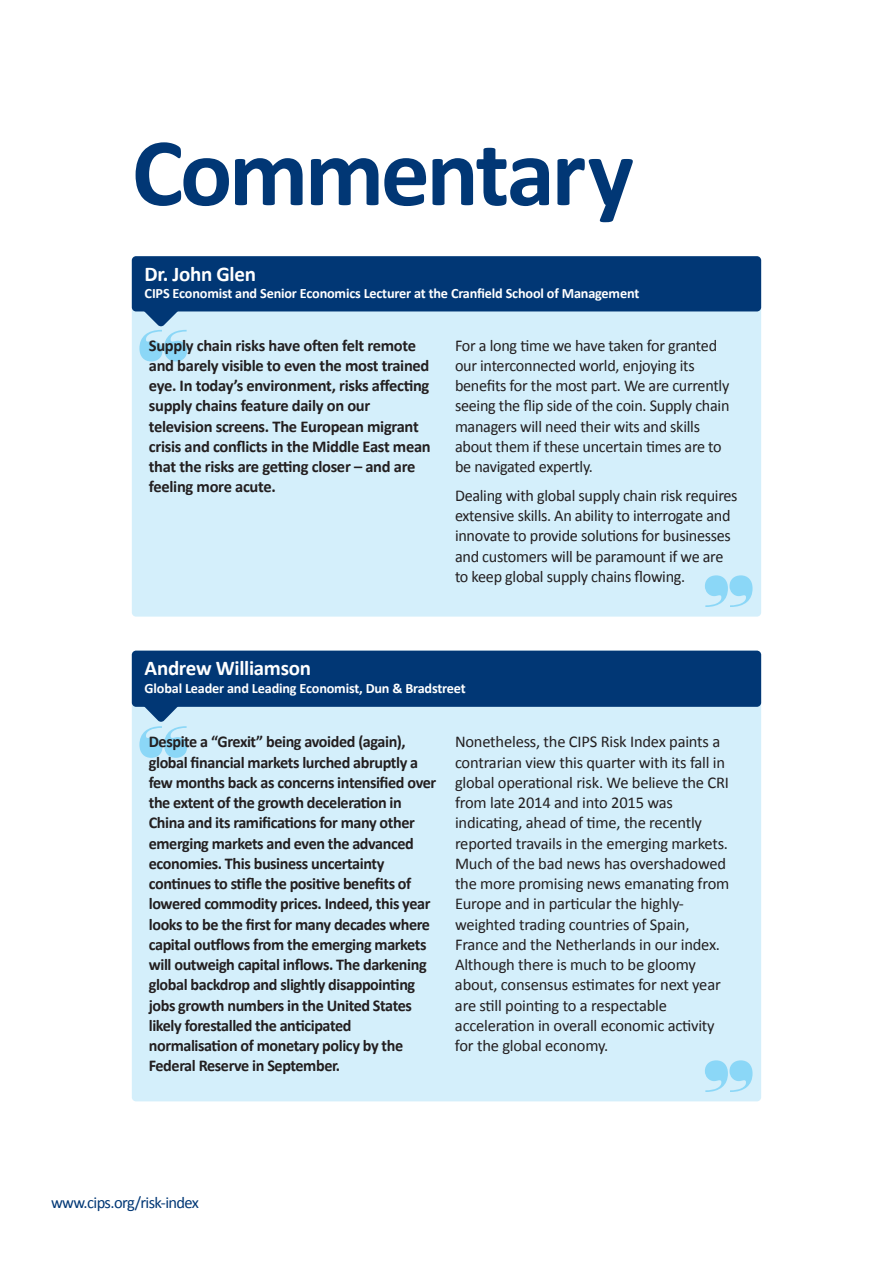
<style>
.page{position:relative;width:893px;height:1263px;background:#fff}
.page>*{position:absolute;margin:0;border:0;box-sizing:border-box;transform-origin:0 0}
.t1{font:700 97.5px "Calibri";letter-spacing:-.035em;color:#013775}
.t2{font:700 21px "Calibri";letter-spacing:-.015em;color:#fff}
.t3{font:16.5px/20.2px "Calibri";letter-spacing:-.015em;color:#231f20}
.t4{font:700 16.5px/20.2px "Calibri";letter-spacing:-.025em;color:#231f20}
.t5{font:16.5px "Calibri";letter-spacing:-.035em;color:#013775}
.t6{font:700 14.25px "Calibri";letter-spacing:-.015em;color:#fff}
</style>
<div class="page">
<div style="left:132px;top:651px;width:629px;height:450px;background:#d4effb;border-radius:4px"></div>
<div style="left:132px;top:256px;width:629px;height:361px;background:#d4effb;border-radius:4px"></div>
<div style="left:132px;top:256px;width:629px;height:55px;background:#013775;border-radius:4px"></div>
<div style="left:132px;top:651px;width:629px;height:56px;background:#013775;border-radius:4px"></div>
<svg style="left:139px;top:311px;width:48px;height:50px"></svg>
<svg style="left:139px;top:706px;width:48px;height:52px"></svg>
<svg style="left:705px;top:575px;width:47px;height:32px"></svg>
<svg style="left:705px;top:1060px;width:47px;height:32px"></svg>
<h1 class="t1" style="left:132px;top:112px;width:504px">Commentary</h1>
<p class="t2" style="left:145px;top:261px;width:113px">Dr. John Glen</p>
<p class="t6" style="left:145px;top:284px;width:496px">CIPS Economist and Senior Economics Lecturer at the Cranfield School of Management</p>
<p class="t4" style="left:149px;top:335px;width:283px">Supply chain risks have often felt remote and barely visible to even the most trained eye. In today’s environment, risks affecting supply chains feature daily on our television screens. The European migrant crisis and conflicts in the Middle East mean that the risks are getting closer – and are feeling more acute.</p>
<p class="t3" style="left:455px;top:335px;width:276px">For a long time we have taken for granted our interconnected world, enjoying its benefits for the most part. We are currently seeing the flip side of the coin. Supply chain managers will need their wits and skills about them if these uncertain times are to be navigated expertly.</p>
<p class="t3" style="left:455px;top:485px;width:284px">Dealing with global supply chain risk requires extensive skills. An ability to interrogate and innovate to provide solutions for businesses and customers will be paramount if we are to keep global supply chains flowing.</p>
<p class="t2" style="left:145px;top:655px;width:168px">Andrew Williamson</p>
<p class="t6" style="left:145px;top:679px;width:323px">Global Leader and Leading Economist, Dun &amp; Bradstreet</p>
<p class="t4" style="left:149px;top:731px;width:289px">Despite a “Grexit” being avoided (again), global financial markets lurched abruptly a few months back as concerns intensified over the extent of the growth deceleration in China and its ramifications for many other emerging markets and even the advanced economies. This business uncertainty continues to stifle the positive benefits of lowered commodity prices. Indeed, this year looks to be the first for many decades where capital outflows from the emerging markets will outweigh capital inflows. The darkening global backdrop and slightly disappointing jobs growth numbers in the United States likely forestalled the anticipated normalisation of monetary policy by the Federal Reserve in September.</p>
<p class="t3" style="left:455px;top:731px;width:276px">Nonetheless, the CIPS Risk Index paints a contrarian view this quarter with its fall in global operational risk. We believe the CRI from late 2014 and into 2015 was indicating, ahead of time, the recently reported travails in the emerging markets.<br>Much of the bad news has overshadowed the more promising news emanating from Europe and in particular the highly&shy;weighted trading countries of Spain, France and the Netherlands in our index.<br>Although there is much to be gloomy about, consensus estimates for next year are still pointing to a respectable acceleration in overall economic activity for the global economy.</p>
<p class="t5" style="left:51px;top:1192px;width:150px">www.cips.org/risk-index</p>
</div>
